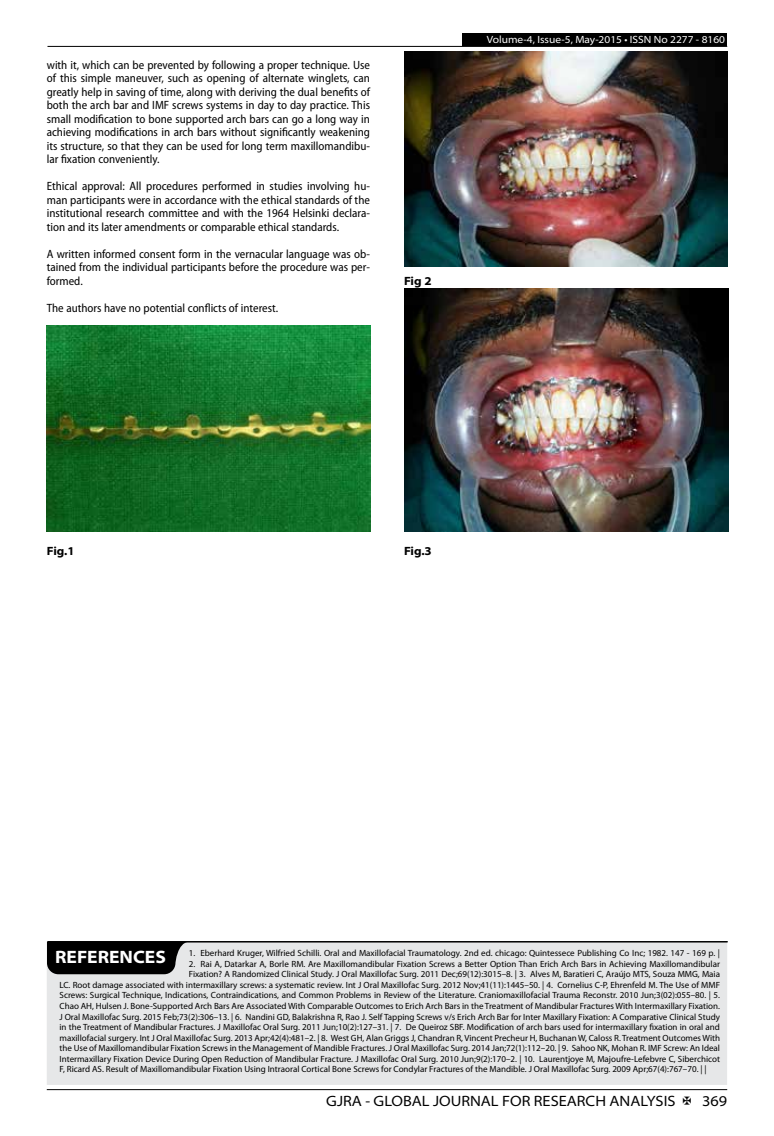
<style>
.page{position:relative;width:774px;height:1136px;background:#fff}
.page>*{position:absolute;margin:0;border:0;box-sizing:border-box;transform-origin:0 0}
.t1{font:700 semi-expanded 18px "Myriad Pro";color:#fff}
.t2{font:semi-expanded 15px "Myriad Pro";color:#000}
.t3{font:semi-condensed 12px/13.5px "Myriad Pro";color:#000;text-align:justify}
.t4{font:700 semi-expanded 12px "Myriad Pro";letter-spacing:-.01em;color:#000}
.t5{font:semi-expanded 10.5px "Myriad Pro";color:#fff}
.t6{font:9px "Myriad Pro";color:#000}
</style>
<div class="page">
<hr style="left:47px;top:1089px;width:680px;height:1px;background:#000">
<div style="left:462px;top:33px;width:265px;height:13px;background:#000"></div>
<hr style="left:47px;top:46px;width:680px;height:1px;background:#000">
<div style="left:47px;top:942px;width:680px;height:142px;background:#e6e7e8"></div>
<hr style="left:48px;top:940px;width:679px;height:2px;background:#000">
<svg style="left:47px;top:941px;width:142px;height:33px;background:#141414"></svg>
<img style="left:47px;top:325px;width:324px;height:206px">
<img style="left:404px;top:52px;width:323px;height:214px">
<img style="left:404px;top:288px;width:324px;height:243px">
<p class="t3" style="left:47px;top:58px;width:325px">with it, which can be prevented by following a proper technique. Use of this simple maneuver, such as opening of alternate winglets, can greatly help in saving of time, along with deriving the dual benefits of both the arch bar and IMF screws systems in day to day practice. This small modification to bone supported arch bars can go a long way in achieving modifications in arch bars without significantly weakening its structure, so that they can be used for long term maxillomandibu&shy;lar fixation conveniently.</p>
<p class="t3" style="left:47px;top:180px;width:325px">Ethical approval: All procedures performed in studies involving hu&shy;man participants were in accordance with the ethical standards of the institutional research committee and with the 1964 Helsinki declara&shy;tion and its later amendments or comparable ethical standards.</p>
<h3 class="t3" style="left:47px;top:247px;width:325px">A written informed consent form in the vernacular language was ob&shy;tained from the individual participants before the procedure was per&shy;formed.</h3>
<h3 class="t3" style="left:47px;top:301px;width:233px">The authors have no potential conflicts of interest.</h3>
<h3 class="t4" style="left:404px;top:274px;width:29px">Fig 2</h3>
<p class="t5" style="left:487px;top:34px;width:240px">Volume-4, Issue-5, May-2015 • ISSN No 2277 - 8160</p>
<h3 class="t4" style="left:47px;top:544px;width:29px">Fig.1</h3>
<h3 class="t4" style="left:404px;top:544px;width:29px">Fig.3</h3>
<h1 class="t1" style="left:55px;top:946px;width:112px">REFERENCES</h1>
<p class="t6" style="left:189px;top:948px;width:533px">1. Eberhard Kruger, Wilfried Schilli. Oral and Maxillofacial Traumatology. 2nd ed. chicago: Quintessece Publishing Co Inc; 1982. 147 - 169 p. |</p>
<p class="t6" style="left:189px;top:958px;width:533px">2. Rai A, Datarkar A, Borle RM. Are Maxillomandibular Fixation Screws a Better Option Than Erich Arch Bars in Achieving Maxillomandibular</p>
<p class="t6" style="left:189px;top:969px;width:533px">Fixation? A Randomized Clinical Study. J Oral Maxillofac Surg. 2011 Dec;69(12):3015–8. | 3. Alves M, Baratieri C, Araújo MTS, Souza MMG, Maia</p>
<p class="t6" style="left:60px;top:979px;width:662px">LC. Root damage associated with intermaxillary screws: a systematic review. Int J Oral Maxillofac Surg. 2012 Nov;41(11):1445–50. | 4. Cornelius C-P, Ehrenfeld M. The Use of MMF</p>
<p class="t6" style="left:60px;top:990px;width:662px">Screws: Surgical Technique, Indications, Contraindications, and Common Problems in Review of the Literature. Craniomaxillofacial Trauma Reconstr. 2010 Jun;3(02):055–80. | 5.</p>
<p class="t6" style="left:60px;top:1000px;width:662px">Chao AH, Hulsen J. Bone-Supported Arch Bars Are Associated With Comparable Outcomes to Erich Arch Bars in the Treatment of Mandibular Fractures With Intermaxillary Fixation.</p>
<p class="t6" style="left:60px;top:1011px;width:662px">J Oral Maxillofac Surg. 2015 Feb;73(2):306–13. | 6. Nandini GD, Balakrishna R, Rao J. Self Tapping Screws v/s Erich Arch Bar for Inter Maxillary Fixation: A Comparative Clinical Study</p>
<p class="t6" style="left:60px;top:1021px;width:662px">in the Treatment of Mandibular Fractures. J Maxillofac Oral Surg. 2011 Jun;10(2):127–31. | 7. De Queiroz SBF. Modification of arch bars used for intermaxillary fixation in oral and</p>
<p class="t6" style="left:60px;top:1032px;width:662px">maxillofacial surgery. Int J Oral Maxillofac Surg. 2013 Apr;42(4):481–2. | 8. West GH, Alan Griggs J, Chandran R, Vincent Precheur H, Buchanan W, Caloss R. Treatment Outcomes With</p>
<p class="t6" style="left:60px;top:1042px;width:662px">the Use of Maxillomandibular Fixation Screws in the Management of Mandible Fractures. J Oral Maxillofac Surg. 2014 Jan;72(1):112–20. | 9. Sahoo NK, Mohan R. IMF Screw: An Ideal</p>
<p class="t6" style="left:60px;top:1053px;width:662px">Intermaxillary Fixation Device During Open Reduction of Mandibular Fracture. J Maxillofac Oral Surg. 2010 Jun;9(2):170–2. | 10. Laurentjoye M, Majoufre-Lefebvre C, Siberchicot</p>
<p class="t6" style="left:60px;top:1063px;width:648px">F, Ricard AS. Result of Maxillomandibular Fixation Using Intraoral Cortical Bone Screws for Condylar Fractures of the Mandible. J Oral Maxillofac Surg. 2009 Apr;67(4):767–70. | |</p>
<h2 class="t2" style="left:326px;top:1092px;width:351px">GJRA - GLOBAL JOURNAL FOR RESEARCH ANALYSIS</h2>
<h2 class="t2" style="left:702px;top:1092px;width:27px">369</h2>
</div>
